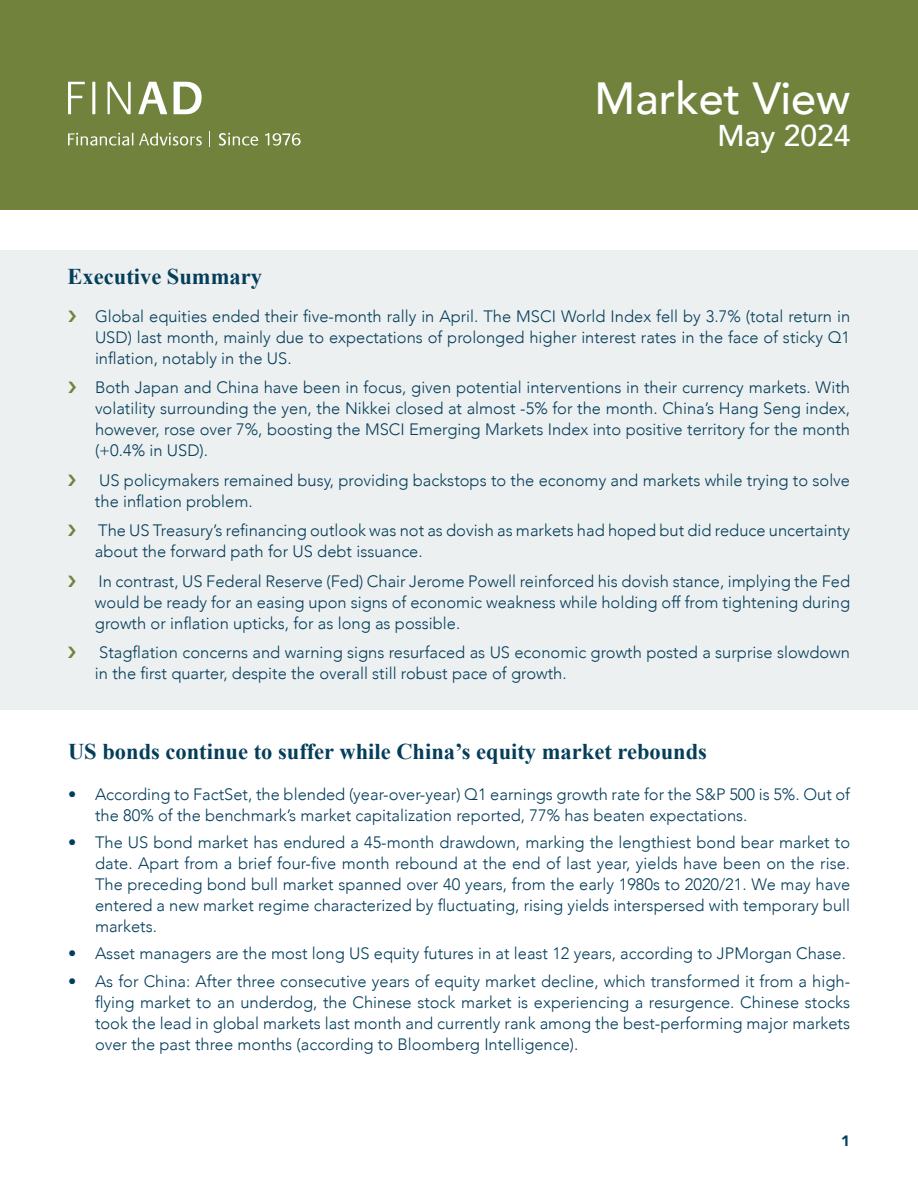
<style>
.page{position:relative;width:918px;height:1188px;background:#fff}
.page>*{position:absolute;margin:0;border:0;box-sizing:border-box;transform-origin:0 0}
.t1{font:500 45px "Avenir";color:#fff}
.t2{font:500 30px "Avenir";color:#fff}
.t3{font:700 22.5px "Times New Roman";color:#043e5b}
.t4{font:300 16.5px/21px "Avenir";color:#043e5b;text-align:justify}
.t5{font:900 15px "Avenir";color:#043e5b}
.s1{color:#71823d}
</style>
<div class="page">
<div style="left:0;top:250px;width:918px;height:460px;background:#edf0f0"></div>
<div style="left:0;top:0;width:918px;height:210px;background:#71823d"></div>
<hr style="left:92px;top:82px;width:3px;height:32px;background:#fff">
<svg style="left:68px;top:82px;width:17px;height:32px"></svg>
<svg style="left:108px;top:82px;width:23px;height:32px"></svg>
<svg style="left:138px;top:82px;width:29px;height:32px"></svg>
<svg style="left:174px;top:82px;width:28px;height:32px"></svg>
<svg style="left:68px;top:133px;width:65px;height:13px"></svg>
<svg style="left:139px;top:133px;width:63px;height:13px"></svg>
<svg style="left:219px;top:132px;width:39px;height:14px"></svg>
<svg style="left:265px;top:133px;width:36px;height:13px"></svg>
<h3 class="t3" style="left:68px;top:261px;width:196px">Executive Summary</h3>
<h1 class="t1" style="left:595px;top:59px;width:257px">Market View</h1>
<h2 class="t2" style="left:718px;top:110px;width:134px">May 2024</h2>
<p class="t4" style="left:95px;top:306px;width:757px;text-indent:-27px"><span class="s1">❯</span> Global equities ended their five-month rally in April. The MSCI World Index fell by 3.7% (total return in USD) last month, mainly due to expectations of prolonged higher interest rates in the face of sticky Q1 inflation, notably in the US.</p>
<p class="t4" style="left:95px;top:377px;width:757px;text-indent:-27px"><span class="s1">❯</span> Both Japan and China have been in focus, given potential interventions in their currency markets. With volatility surrounding the yen, the Nikkei closed at almost -5% for the month. China’s Hang Seng index, however, rose over 7%, boosting the MSCI Emerging Markets Index into positive territory for the month (+0.4% in USD).</p>
<p class="t4" style="left:95px;top:470px;width:757px">US policymakers remained busy, providing backstops to the economy and markets while trying to solve the inflation problem.</p>
<p class="t4" style="left:95px;top:520px;width:757px">The US Treasury’s refinancing outlook was not as dovish as markets had hoped but did reduce uncertainty about the forward path for US debt issuance.</p>
<p class="t4" style="left:95px;top:571px;width:757px">In contrast, US Federal Reserve (Fed) Chair Jerome Powell reinforced his dovish stance, implying the Fed would be ready for an easing upon signs of economic weakness while holding off from tightening during growth or inflation upticks, for as long as possible.</p>
<p class="t4" style="left:95px;top:642px;width:757px">Stagflation concerns and warning signs resurfaced as US economic growth posted a surprise slowdown in the first quarter, despite the overall still robust pace of growth.</p>
<h3 class="t3" style="left:68px;top:736px;width:641px">US bonds continue to suffer while China’s equity market rebounds</h3>
<p class="t4" style="left:95px;top:784px;width:757px;text-indent:-27px">• According to FactSet, the blended (year-over-year) Q1 earnings growth rate for the S&amp;P 500 is 5%. Out of the 80% of the benchmark’s market capitalization reported, 77% has beaten expectations.</p>
<p class="t4" style="left:95px;top:832px;width:757px;text-indent:-27px">• The US bond market has endured a 45-month drawdown, marking the lengthiest bond bear market to date. Apart from a brief four-five month rebound at the end of last year, yields have been on the rise.<br>The preceding bond bull market spanned over 40 years, from the early 1980s to 2020/21. We may have entered a new market regime characterized by fluctuating, rising yields interspersed with temporary bull markets.</p>
<p class="t4" style="left:68px;top:943px;width:779px">• Asset managers are the most long US equity futures in at least 12 years, according to JPMorgan Chase.</p>
<p class="t4" style="left:95px;top:971px;width:757px;text-indent:-27px">• As for China: After three consecutive years of equity market decline, which transformed it from a high&shy;flying market to an underdog, the Chinese stock market is experiencing a resurgence. Chinese stocks took the lead in global markets last month and currently rank among the best-performing major markets over the past three months (according to Bloomberg Intelligence).</p>
<p class="t5" style="left:841px;top:1128px;width:10px">1</p>
</div>
